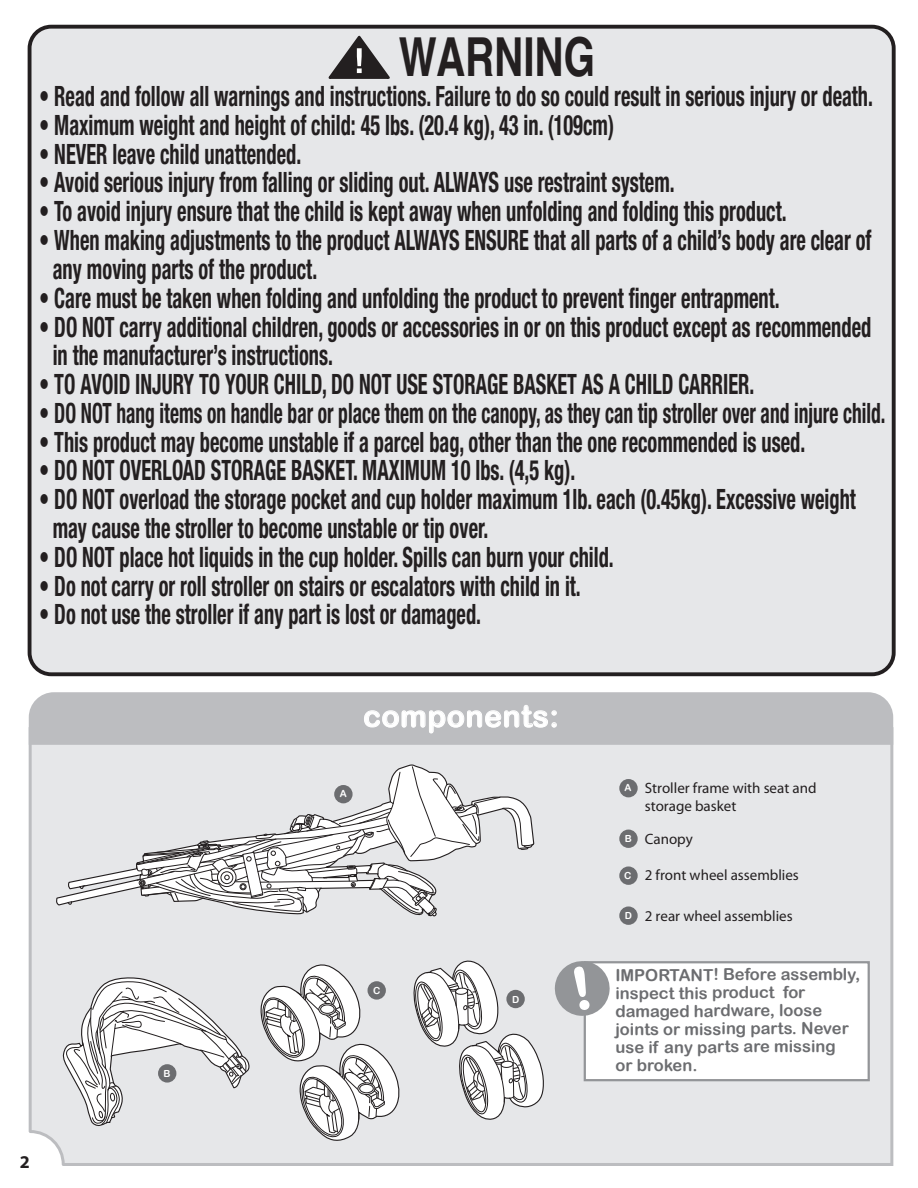
<style>
.page{position:relative;width:918px;height:1188px;background:#fff}
.page>*{position:absolute;margin:0;border:0;box-sizing:border-box;transform-origin:0 0}
.t1{font:700 53.7px "Helvetica";color:#231f20;scale:.75 1}
.t2{font:30px "Arial Rounded MT Bold";letter-spacing:.02em;color:#fff}
.t3{font:700 condensed 28.05px/28.8px "Helvetica Neue";color:#231f20;scale:.73 1}
.t4{font:700 18px "Myriad Pro";color:#231f20}
.t5{font:16.5px/18px "Arial Rounded MT Bold";color:#6c6d70}
.t6{font:15px/18px "Myriad Pro";color:#231f20}
.t7{font:9.75px "Arial Rounded MT Bold";color:#fff}
.s1{font-family:"Arial Rounded MT Bold";font-size:9.75px;color:#fff}
</style>
<div class="page">
<div style="left:30px;top:27px;width:864px;height:647px;background:#e6e7e9;border-radius:22px"></div>
<div style="left:28px;top:25px;width:868px;height:651px;border:4px solid #231f20;border-radius:22px"></div>
<svg style="left:328px;top:35px;width:62px;height:44px"></svg>
<div style="left:29px;top:727px;width:864px;height:439px;background:#e6e7e9;border:3px solid #bcbdc0"></div>
<div style="left:29px;top:692px;width:864px;height:53px;background:#bcbdc0"></div>
<div style="left:584px;top:961px;width:286px;height:120px;background:#fff;border:2px solid #939598"></div>
<div style="left:619px;top:779px;width:19px;height:18px;background:#6c6d70;border-radius:50%"></div>
<div style="left:619px;top:830px;width:19px;height:18px;background:#6c6d70;border-radius:50%"></div>
<div style="left:619px;top:866px;width:19px;height:19px;background:#6c6d70;border-radius:50%"></div>
<div style="left:619px;top:906px;width:19px;height:19px;background:#6c6d70;border-radius:50%"></div>
<svg style="left:364px;top:705px;width:193px;height:28px"></svg>
<svg style="left:413px;top:960px;width:131px;height:160px"></svg>
<svg style="left:260px;top:964px;width:140px;height:177px"></svg>
<svg style="left:56px;top:764px;width:479px;height:153px"></svg>
<svg style="left:79px;top:885px;width:7px;height:2px"></svg>
<svg style="left:136px;top:766px;width:398px;height:149px"></svg>
<svg style="left:28px;top:974px;width:223px;height:192px"></svg>
<svg style="left:554px;top:961px;width:57px;height:56px"></svg>
<h1 class="t1" style="left:399px;top:14px;width:263px">WARNING</h1>
<p class="t3" style="left:39px;top:81px;width:1144px">• Read and follow all warnings and instructions. Failure to do so could result in serious injury or death.</p>
<p class="t3" style="left:39px;top:110px;width:789px">• Maximum weight and height of child: 45 lbs. (20.4 kg), 43 in. (109cm)</p>
<p class="t3" style="left:39px;top:139px;width:360px">• NEVER leave child unattended.</p>
<p class="t3" style="left:39px;top:168px;width:872px">• Avoid serious injury from falling or sliding out. ALWAYS use restraint system.</p>
<p class="t3" style="left:39px;top:197px;width:1025px">• To avoid injury ensure that the child is kept away when unfolding and folding this product.</p>
<p class="t3" style="left:53px;top:225px;width:1123px;text-indent:-14px">• When making adjustments to the product ALWAYS ENSURE that all parts of a child’s body are clear of any moving parts of the product.</p>
<p class="t3" style="left:39px;top:283px;width:1016px">• Care must be taken when folding and unfolding the product to prevent finger entrapment.</p>
<p class="t3" style="left:53px;top:312px;width:1123px;text-indent:-14px">• DO NOT carry additional children, goods or accessories in or on this product except as recommended in the manufacturer’s instructions.</p>
<p class="t3" style="left:39px;top:369px;width:981px">• TO AVOID INJURY TO YOUR CHILD, DO NOT USE STORAGE BASKET AS A CHILD CARRIER.</p>
<p class="t3" style="left:39px;top:398px;width:1161px">• DO NOT hang items on handle bar or place them on the canopy, as they can tip stroller over and injure child.</p>
<p class="t3" style="left:39px;top:427px;width:1051px">• This product may become unstable if a parcel bag, other than the one recommended is used.</p>
<p class="t3" style="left:39px;top:456px;width:736px">• DO NOT OVERLOAD STORAGE BASKET. MAXIMUM 10 lbs. (4,5 kg).</p>
<p class="t3" style="left:53px;top:485px;width:1102px;text-indent:-14px">• DO NOT overload the storage pocket and cup holder maximum 1lb. each (0.45kg). Excessive weight may cause the stroller to become unstable or tip over.</p>
<p class="t3" style="left:39px;top:542px;width:789px">• DO NOT place hot liquids in the cup holder. Spills can burn your child.</p>
<p class="t3" style="left:39px;top:571px;width:743px">• Do not carry or roll stroller on stairs or escalators with child in it.</p>
<p class="t3" style="left:39px;top:600px;width:607px">• Do not use the stroller if any part is lost or damaged.</p>
<p class="t7" style="left:164px;top:1068px;width:9px">B</p>
<p class="t2" style="left:363px;top:698px;width:197px">components:</p>
<p class="t7" style="left:340px;top:788px;width:9px">A</p>
<p class="t7" style="left:373px;top:985px;width:9px">C</p>
<p class="t7" style="left:512px;top:993px;width:9px">D</p>
<p class="t7" style="left:625px;top:782px;width:9px">A</p>
<p class="t6" style="left:645px;top:779px;width:173px">Stroller frame with seat and storage basket</p>
<p class="t6" style="left:625px;top:830px;width:70px"><span class="s1">B</span> Canopy</p>
<p class="t6" style="left:624px;top:867px;width:176px"><span class="s1">C</span> 2 front wheel assemblies</p>
<p class="t6" style="left:625px;top:907px;width:169px"><span class="s1">D</span> 2 rear wheel assemblies</p>
<p class="t5" style="left:615px;top:965px;width:246px">IMPORTANT! Before assembly, inspect this product for damaged hardware, loose joints or missing parts. Never use if any parts are missing<br>or broken.</p>
<p class="t4" style="left:20px;top:1152px;width:11px">2</p>
</div>
